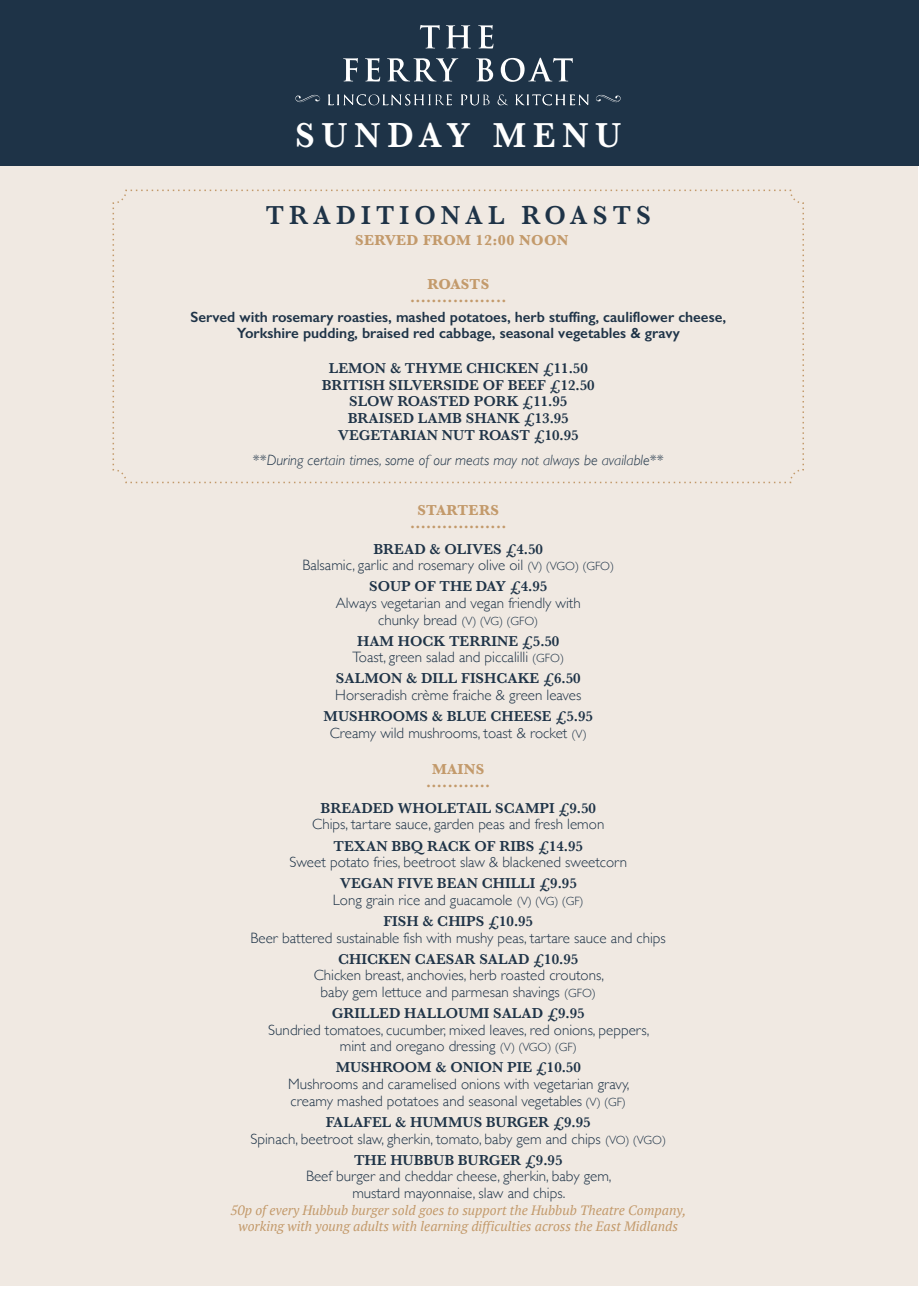
<style>
.page{position:relative;width:919px;height:1289px;background:#fff}
.page>*{position:absolute;margin:0;border:0;box-sizing:border-box;transform-origin:0 0}
.t1{font:600 36px "Baskerville";letter-spacing:.2em;color:#fff;scale:.95 1}
.t2{font:600 27px "Baskerville";letter-spacing:.2em;color:#1e3347;scale:.95 1}
.t3{font:300 15px/16.6px "Gill Sans";color:#1e3347;text-align:center}
.t4{font:700 15px/13.5px "Baskerville";letter-spacing:.025em;color:#c39a6b;text-align:center}
.t5{font:600 14.85px/16.6px "Baskerville";color:#1e3347;text-align:center}
.t6{font:600 14.85px/16.5px "Gill Sans";color:#1e3347;text-align:center}
.t7{font:italic 300 14.85px "Gill Sans";color:#1e3347}
.t8{font:italic 13.5px/16.6px "PT Serif";color:#c39a6b;text-align:center}
.t9{font:300 12px "Gill Sans";color:#1e3347}
.s1{font-style:normal}
.s2{font-size:12px}
.s3{font-size:15px}
</style>
<div class="page">
<div style="left:0;top:2px;width:917px;height:1284px;background:#f0e9e2"></div>
<div style="left:0;top:0;width:918px;height:165px;background:#1e3347"></div>
<svg style="left:112px;top:189px;width:692px;height:295px"></svg>
<svg style="left:420px;top:25px;width:19px;height:23px"></svg>
<svg style="left:446px;top:25px;width:25px;height:23px"></svg>
<svg style="left:478px;top:25px;width:15px;height:23px"></svg>
<svg style="left:343px;top:58px;width:15px;height:23px"></svg>
<svg style="left:365px;top:58px;width:15px;height:23px"></svg>
<svg style="left:387px;top:58px;width:71px;height:23px"></svg>
<svg style="left:476px;top:58px;width:17px;height:23px"></svg>
<svg style="left:500px;top:58px;width:72px;height:24px"></svg>
<svg style="left:596px;top:95px;width:25px;height:7px"></svg>
<svg style="left:295px;top:95px;width:25px;height:7px"></svg>
<svg style="left:497px;top:94px;width:11px;height:11px"></svg>
<svg style="left:461px;top:94px;width:29px;height:11px"></svg>
<svg style="left:515px;top:94px;width:73px;height:11px"></svg>
<svg style="left:328px;top:94px;width:124px;height:12px"></svg>
<h1 class="t1" style="left:295px;top:109px;width:345px">SUNDAY MENU</h1>
<h2 class="t2" style="left:266px;top:196px;width:407px">TRADITIONAL ROASTS</h2>
<p class="t4" style="left:355px;top:233px;width:215px">SERVED FROM 12:00 NOON</p>
<p class="t4" style="left:410px;top:277px;width:98px">ROASTS ..................</p>
<p class="t6" style="left:190px;top:308px;width:537px">Served with rosemary roasties, mashed potatoes, herb stuffing, cauliflower cheese,<br>Yorkshire pudding, braised red cabbage, seasonal vegetables &amp; gravy</p>
<p class="t5" style="left:322px;top:359px;width:274px">LEMON &amp; THYME CHICKEN £11.50<br>BRITISH SILVERSIDE OF BEEF £12.50<br>SLOW ROASTED PORK £11.95<br>BRAISED LAMB SHANK £13.95<br>VEGETARIAN NUT ROAST £10.95</p>
<p class="t7" style="left:253px;top:452px;width:412px"><span class="s1">**</span>During certain times, some of our meats may not always be available<span class="s1">**</span></p>
<p class="t4" style="left:410px;top:503px;width:98px">STARTERS ..................</p>
<p class="t5" style="left:373px;top:540px;width:171px">BREAD &amp; OLIVES £4.50</p>
<p class="t3" style="left:302px;top:556px;width:313px">Balsamic, garlic and rosemary olive oil <span class="s2">(V) (VGO) (GFO)</span></p>
<p class="t5" style="left:369px;top:578px;width:180px">SOUP OF THE DAY £4.95</p>
<p class="t3" style="left:336px;top:594px;width:246px">Always vegetarian and vegan friendly with</p>
<p class="t9" style="left:378px;top:611px;width:161px"><span class="s3">chunky bread</span> (V) (VG) (GFO)</p>
<p class="t5" style="left:357px;top:632px;width:204px">HAM HOCK TERRINE £5.50</p>
<p class="t3" style="left:352px;top:648px;width:213px">Toast, green salad and piccalilli <span class="s2">(GFO)</span></p>
<p class="t5" style="left:336px;top:670px;width:246px">SALMON &amp; DILL FISHCAKE £6.50</p>
<p class="t3" style="left:335px;top:686px;width:247px">Horseradish crème fraiche &amp; green leaves</p>
<p class="t5" style="left:323px;top:708px;width:271px">MUSHROOMS &amp; BLUE CHEESE £5.95</p>
<p class="t3" style="left:330px;top:724px;width:258px">Creamy wild mushrooms, toast &amp; rocket <span class="s2">(V)</span></p>
<p class="t4" style="left:426px;top:762px;width:66px">MAINS ............</p>
<p class="t5" style="left:320px;top:799px;width:277px">BREADED WHOLETAIL SCAMPI £9.50</p>
<p class="t3" style="left:312px;top:815px;width:293px">Chips, tartare sauce, garden peas and fresh lemon</p>
<p class="t5" style="left:333px;top:837px;width:251px">TEXAN BBQ RACK OF RIBS £14.95</p>
<p class="t3" style="left:289px;top:853px;width:339px">Sweet potato fries, beetroot slaw &amp; blackened sweetcorn</p>
<p class="t5" style="left:340px;top:875px;width:238px">VEGAN FIVE BEAN CHILLI £9.95</p>
<p class="t3" style="left:333px;top:891px;width:252px">Long grain rice and guacamole <span class="s2">(V) (VG) (GF)</span></p>
<p class="t5" style="left:383px;top:912px;width:151px">FISH &amp; CHIPS £10.95</p>
<p class="t3" style="left:250px;top:928px;width:417px">Beer battered sustainable fish with mushy peas, tartare sauce and chips</p>
<p class="t5" style="left:338px;top:950px;width:241px">CHICKEN CAESAR SALAD £10.95</p>
<p class="t3" style="left:314px;top:966px;width:292px">Chicken breast, anchovies, herb roasted croutons, baby gem lettuce and parmesan shavings <span class="s2">(GFO)</span></p>
<p class="t5" style="left:332px;top:1004px;width:254px">GRILLED HALLOUMI SALAD £9.95</p>
<p class="t3" style="left:268px;top:1020px;width:383px">Sundried tomatoes, cucumber, mixed leaves, red onions, peppers, mint and oregano dressing <span class="s2">(V) (VGO) (GF)</span></p>
<p class="t5" style="left:335px;top:1059px;width:247px">MUSHROOM &amp; ONION PIE £10.50</p>
<p class="t3" style="left:288px;top:1075px;width:343px;text-align:left">Mushrooms and caramelised onions with vegetarian gravy, creamy mashed potatoes and seasonal vegetables <span class="s2">(V) (GF)</span></p>
<p class="t5" style="left:326px;top:1113px;width:266px">FALAFEL &amp; HUMMUS BURGER £9.95</p>
<p class="t3" style="left:250px;top:1129px;width:417px">Spinach, beetroot slaw, gherkin, tomato, baby gem and chips <span class="s2">(VO) (VGO)</span></p>
<p class="t5" style="left:354px;top:1151px;width:210px">THE HUBBUB BURGER £9.95</p>
<p class="t3" style="left:306px;top:1167px;width:307px">Beef burger and cheddar cheese, gherkin, baby gem, mustard mayonnaise, slaw and chips.</p>
<p class="t8" style="left:231px;top:1201px;width:457px">50p of every Hubbub burger sold goes to support the Hubbub Theatre Company, working with young adults with learning difficulties across the East Midlands</p>
</div>
